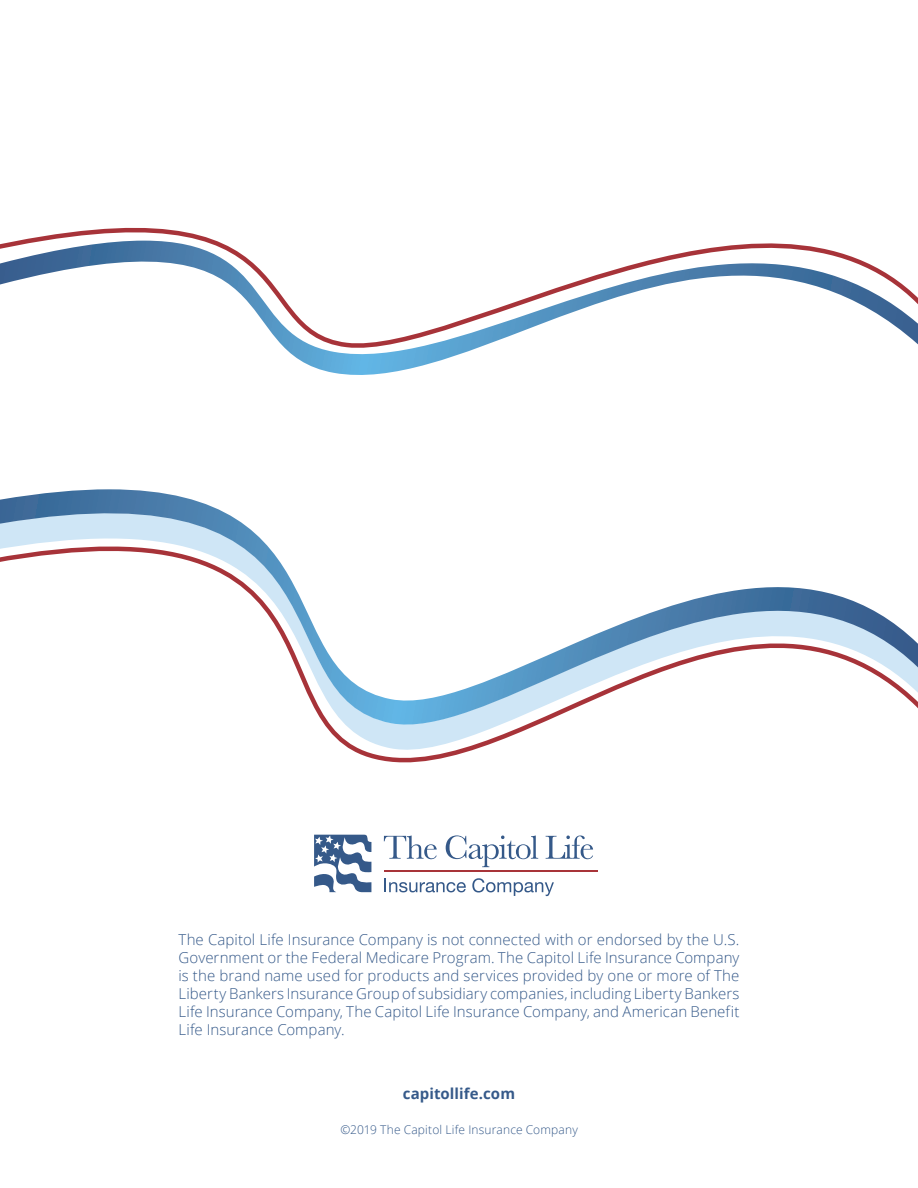
<style>
.page{position:relative;width:918px;height:1188px;background:#fff}
.page>*{position:absolute;margin:0;border:0;box-sizing:border-box;transform-origin:0 0}
.t1{font:300 15px/18px "Open Sans";letter-spacing:.005em;color:#365a8a;text-align:justify}
.t2{font:700 15px "Open Sans";letter-spacing:.005em;color:#365a8a}
.t3{font:300 12px "Open Sans";letter-spacing:.015em;color:#365a8a}
</style>
<div class="page">
<svg style="left:314px;top:835px;width:57px;height:57px"></svg>
<svg style="left:385px;top:879px;width:81px;height:13px"></svg>
<svg style="left:472px;top:878px;width:82px;height:18px"></svg>
<hr style="left:384px;top:870px;width:213px;height:2px;background:#a83439">
<svg style="left:384px;top:836px;width:53px;height:23px"></svg>
<svg style="left:446px;top:835px;width:92px;height:32px"></svg>
<svg style="left:546px;top:836px;width:47px;height:23px"></svg>
<svg style="left:298px;top:359px;width:147px;height:16px"></svg>
<svg style="left:0;top:227px;width:918px;height:132px"></svg>
<svg style="left:0;top:489px;width:918px;height:274px"></svg>
<svg style="left:917px;top:644px;width:1px;height:74px"></svg>
<p class="t1" style="left:178px;top:930px;width:563px">The Capitol Life Insurance Company is not connected with or endorsed by the U.S.<br>Government or the Federal Medicare Program. The Capitol Life Insurance Company is the brand name used for products and services provided by one or more of The Liberty Bankers Insurance Group of subsidiary companies, including Liberty Bankers Life Insurance Company, The Capitol Life Insurance Company, and American Benefit Life Insurance Company.</p>
<p class="t2" style="left:403px;top:1083px;width:114px">capitollife.com</p>
<p class="t3" style="left:341px;top:1121px;width:239px">©2019 The Capitol Life Insurance Company</p>
</div>
